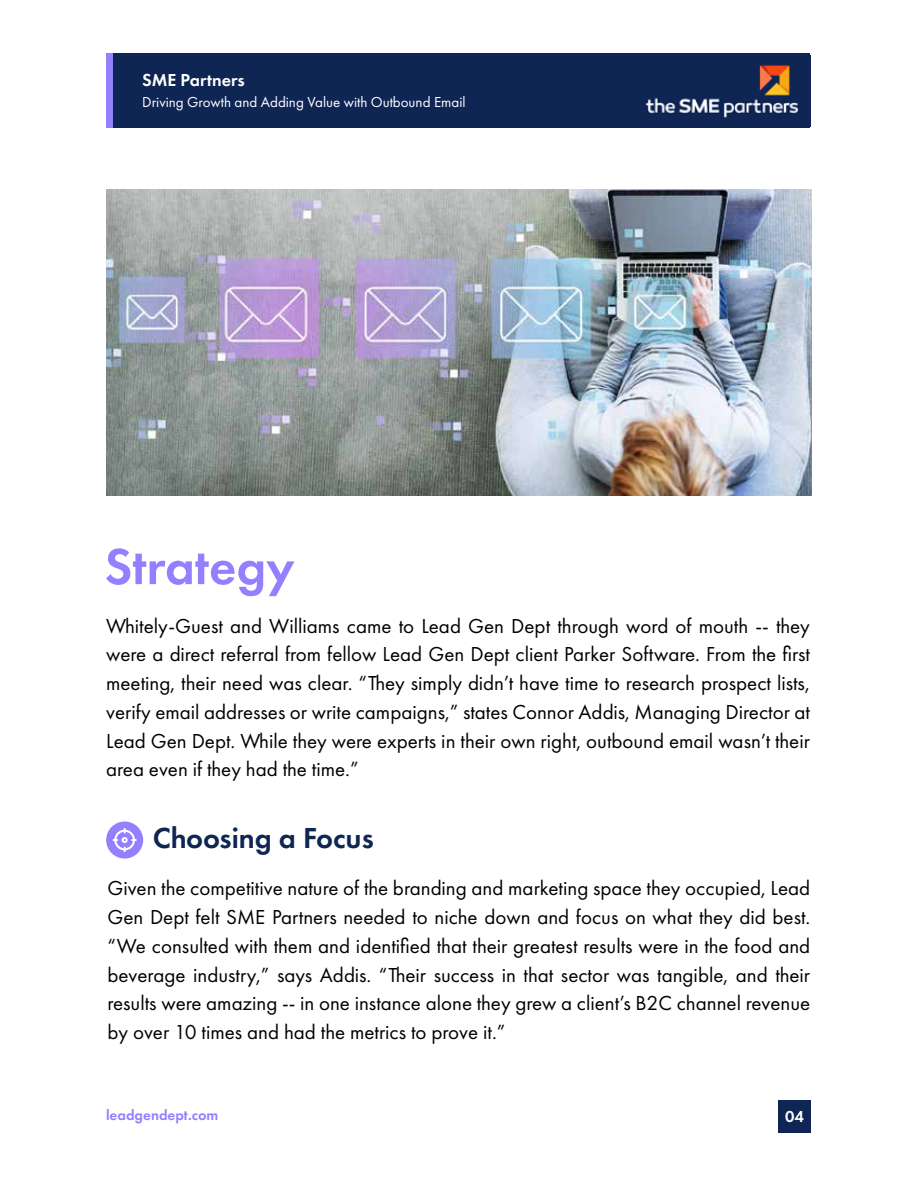
<style>
.page{position:relative;width:918px;height:1188px;background:#fff}
.page>*{position:absolute;margin:0;border:0;box-sizing:border-box;transform-origin:0 0}
.t1{font:600 52.5px "Futura PT";color:#9280ff}
.t2{font:600 30px "Futura PT";color:#0f2654}
.t3{font:21px/28.8px "Futura PT";color:#000;text-align:justify}
.t4{font:600 18px "Futura PT";color:#fff}
.t5{font:600 16.5px "Futura PT";color:#fff}
.t6{font:15px "Futura PT";color:#fff}
.t7{font:600 15px "Futura PT";color:#9280ff}
</style>
<div class="page">
<div style="left:107px;top:54px;width:703px;height:74px;background:#0f2654"></div>
<img style="left:646px;top:65px;width:153px;height:53px">
<div style="left:107px;top:54px;width:6px;height:74px;background:#9280ff"></div>
<div style="left:778px;top:1101px;width:32px;height:32px;background:#0f2654"></div>
<div style="left:106px;top:822px;width:37px;height:37px;background:#9280ff;border-radius:50%"></div>
<img style="left:106px;top:189px;width:706px;height:307px">
<svg style="left:113px;top:828px;width:24px;height:24px"></svg>
<p class="t4" style="left:142px;top:69px;width:104px">SME Partners</p>
<p class="t6" style="left:142px;top:93px;width:325px">Driving Growth and Adding Value with Outbound Email</p>
<h1 class="t1" style="left:104px;top:534px;width:192px">Strategy</h1>
<p class="t3" style="left:106px;top:611px;width:705px">Whitely-Guest and Williams came to Lead Gen Dept through word of mouth -- they were a direct referral from fellow Lead Gen Dept client Parker Software. From the first meeting, their need was clear. “They simply didn’t have time to research prospect lists, verify email addresses or write campaigns,” states Connor Addis, Managing Director at Lead Gen Dept. While they were experts in their own right, outbound email wasn’t their area even if they had the time.”</p>
<h2 class="t2" style="left:153px;top:819px;width:223px">Choosing a Focus</h2>
<p class="t3" style="left:107px;top:874px;width:704px">Given the competitive nature of the branding and marketing space they occupied, Lead Gen Dept felt SME Partners needed to niche down and focus on what they did best. “We consulted with them and identified that their greatest results were in the food and beverage industry,” says Addis. “Their success in that sector was tangible, and their results were amazing -- in one instance alone they grew a client’s B2C channel revenue by over 10 times and had the metrics to prove it.”</p>
<p class="t7" style="left:106px;top:1106px;width:114px">leadgendept.com</p>
<p class="t5" style="left:785px;top:1106px;width:20px">04</p>
</div>
